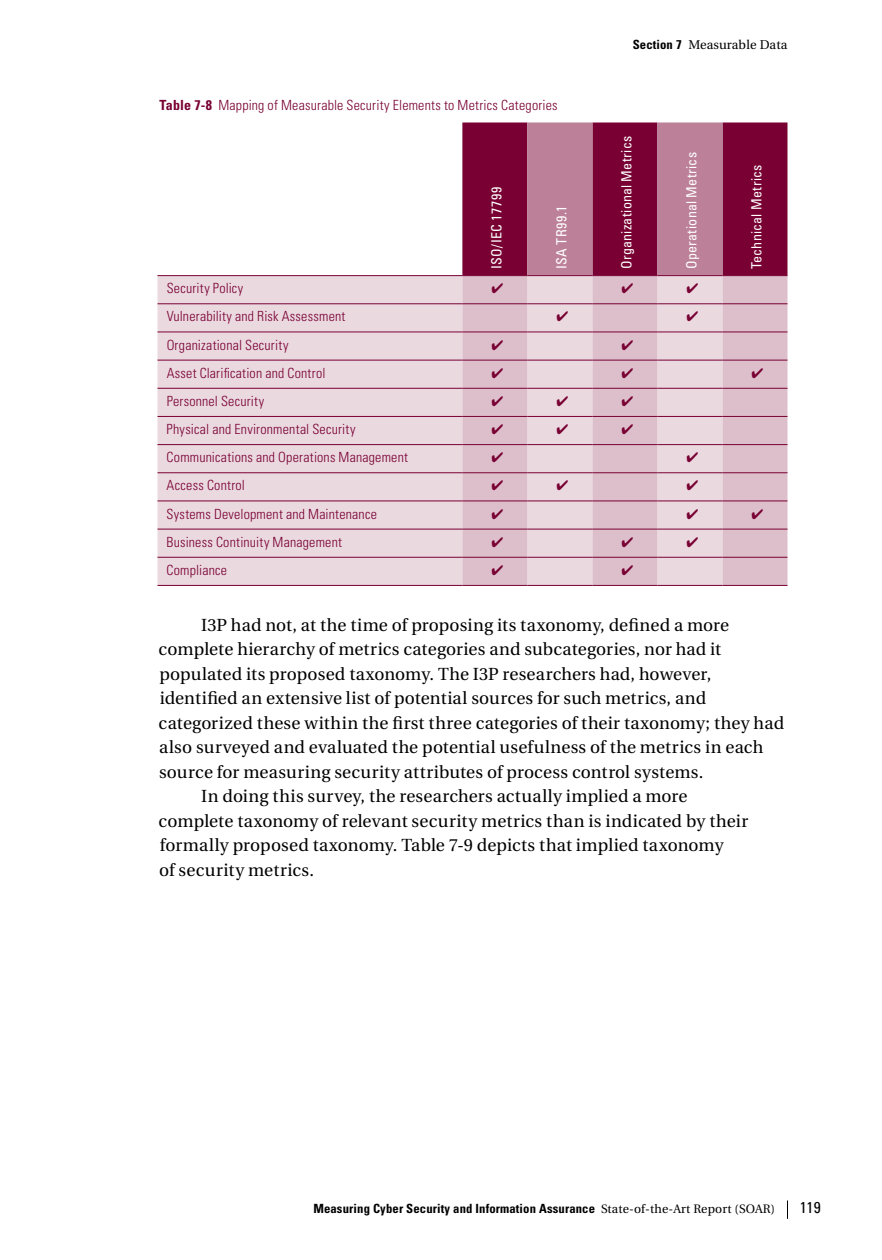
<style>
.page{position:relative;width:882px;height:1260px;background:#fff}
.page>*{position:absolute;margin:0;border:0;box-sizing:border-box;transform-origin:0 0}
.t1{font:17.5px "Utopia";letter-spacing:.01em;color:#000}
.t2{font:condensed 15.75px "Univers";color:#000}
.t3{font:300 condensed 14px "Univers";letter-spacing:.015em;color:#780032}
.t4{font:condensed 14px "Univers";letter-spacing:.02em;color:#fff}
.t5{font:700 condensed 12.6px "Univers";letter-spacing:.01em;color:#000}
.t6{font:12.6px "Utopia";letter-spacing:.01em;color:#000}
.s1{font-weight:700}
.s2{font-family:"Univers";font-weight:700;font-stretch:condensed}
.s3{font-family:"Utopia";font-weight:400;font-stretch:normal;font-size:12.25px}
</style>
<div class="page">
<svg style="left:787px;top:1200px;width:1px;height:19px"></svg>
<div style="left:462px;top:122px;width:326px;height:153px;background:#780032"></div>
<svg style="left:527px;top:122px;width:195px;height:153px"></svg>
<div style="left:158px;top:276px;width:304px;height:309px;background:#ebd9e0"></div>
<svg style="left:462px;top:276px;width:326px;height:309px;fill:#ddbfcc"></svg>
<hr style="left:158px;top:585px;width:304px;height:1px;background:#780032">
<hr style="left:462px;top:585px;width:65px;height:1px;background:#780032">
<hr style="left:527px;top:585px;width:65px;height:1px;background:#780032">
<hr style="left:592px;top:585px;width:65px;height:1px;background:#780032">
<hr style="left:657px;top:585px;width:65px;height:1px;background:#780032">
<hr style="left:722px;top:585px;width:66px;height:1px;background:#780032">
<hr style="left:158px;top:303px;width:304px;height:1px;background:#780032">
<hr style="left:462px;top:303px;width:65px;height:1px;background:#780032">
<hr style="left:527px;top:303px;width:65px;height:1px;background:#780032">
<hr style="left:592px;top:303px;width:65px;height:1px;background:#780032">
<hr style="left:657px;top:303px;width:65px;height:1px;background:#780032">
<hr style="left:722px;top:303px;width:66px;height:1px;background:#780032">
<hr style="left:158px;top:275px;width:304px;height:1px;background:#780032">
<hr style="left:462px;top:275px;width:65px;height:1px;background:#780032">
<hr style="left:527px;top:275px;width:65px;height:1px;background:#780032">
<hr style="left:592px;top:275px;width:65px;height:1px;background:#780032">
<hr style="left:657px;top:275px;width:65px;height:1px;background:#780032">
<hr style="left:722px;top:275px;width:66px;height:1px;background:#780032">
<hr style="left:158px;top:332px;width:304px;height:1px;background:#780032">
<hr style="left:462px;top:332px;width:65px;height:1px;background:#780032">
<hr style="left:527px;top:332px;width:65px;height:1px;background:#780032">
<hr style="left:592px;top:332px;width:65px;height:1px;background:#780032">
<hr style="left:657px;top:332px;width:65px;height:1px;background:#780032">
<hr style="left:722px;top:332px;width:66px;height:1px;background:#780032">
<hr style="left:158px;top:360px;width:304px;height:1px;background:#780032">
<hr style="left:462px;top:360px;width:65px;height:1px;background:#780032">
<hr style="left:527px;top:360px;width:65px;height:1px;background:#780032">
<hr style="left:592px;top:360px;width:65px;height:1px;background:#780032">
<hr style="left:657px;top:360px;width:65px;height:1px;background:#780032">
<hr style="left:722px;top:360px;width:66px;height:1px;background:#780032">
<hr style="left:158px;top:388px;width:304px;height:1px;background:#780032">
<hr style="left:158px;top:416px;width:304px;height:1px;background:#780032">
<hr style="left:158px;top:444px;width:304px;height:1px;background:#780032">
<hr style="left:158px;top:472px;width:304px;height:1px;background:#780032">
<hr style="left:158px;top:501px;width:304px;height:1px;background:#780032">
<hr style="left:462px;top:388px;width:65px;height:1px;background:#780032">
<hr style="left:462px;top:416px;width:65px;height:1px;background:#780032">
<hr style="left:462px;top:444px;width:65px;height:1px;background:#780032">
<hr style="left:462px;top:472px;width:65px;height:1px;background:#780032">
<hr style="left:462px;top:501px;width:65px;height:1px;background:#780032">
<hr style="left:527px;top:388px;width:65px;height:1px;background:#780032">
<hr style="left:527px;top:416px;width:65px;height:1px;background:#780032">
<hr style="left:527px;top:444px;width:65px;height:1px;background:#780032">
<hr style="left:527px;top:472px;width:65px;height:1px;background:#780032">
<hr style="left:527px;top:501px;width:65px;height:1px;background:#780032">
<hr style="left:592px;top:388px;width:65px;height:1px;background:#780032">
<hr style="left:592px;top:416px;width:65px;height:1px;background:#780032">
<hr style="left:592px;top:444px;width:65px;height:1px;background:#780032">
<hr style="left:592px;top:472px;width:65px;height:1px;background:#780032">
<hr style="left:592px;top:501px;width:65px;height:1px;background:#780032">
<hr style="left:657px;top:388px;width:65px;height:1px;background:#780032">
<hr style="left:657px;top:416px;width:65px;height:1px;background:#780032">
<hr style="left:657px;top:444px;width:65px;height:1px;background:#780032">
<hr style="left:657px;top:472px;width:65px;height:1px;background:#780032">
<hr style="left:657px;top:501px;width:65px;height:1px;background:#780032">
<hr style="left:722px;top:388px;width:66px;height:1px;background:#780032">
<hr style="left:722px;top:416px;width:66px;height:1px;background:#780032">
<hr style="left:722px;top:444px;width:66px;height:1px;background:#780032">
<hr style="left:722px;top:472px;width:66px;height:1px;background:#780032">
<hr style="left:722px;top:501px;width:66px;height:1px;background:#780032">
<hr style="left:158px;top:529px;width:304px;height:1px;background:#780032">
<hr style="left:462px;top:529px;width:65px;height:1px;background:#780032">
<hr style="left:527px;top:529px;width:65px;height:1px;background:#780032">
<hr style="left:592px;top:529px;width:65px;height:1px;background:#780032">
<hr style="left:657px;top:529px;width:65px;height:1px;background:#780032">
<hr style="left:722px;top:529px;width:66px;height:1px;background:#780032">
<hr style="left:158px;top:557px;width:304px;height:1px;background:#780032">
<hr style="left:462px;top:557px;width:65px;height:1px;background:#780032">
<hr style="left:527px;top:557px;width:65px;height:1px;background:#780032">
<hr style="left:592px;top:557px;width:65px;height:1px;background:#780032">
<hr style="left:657px;top:557px;width:65px;height:1px;background:#780032">
<hr style="left:722px;top:557px;width:66px;height:1px;background:#780032">
<svg style="left:492px;top:283px;width:11px;height:10px"></svg>
<svg style="left:622px;top:283px;width:11px;height:10px"></svg>
<svg style="left:687px;top:283px;width:11px;height:10px"></svg>
<svg style="left:557px;top:311px;width:11px;height:11px"></svg>
<svg style="left:687px;top:311px;width:11px;height:11px"></svg>
<svg style="left:492px;top:340px;width:11px;height:10px"></svg>
<svg style="left:622px;top:340px;width:11px;height:10px"></svg>
<svg style="left:492px;top:368px;width:11px;height:10px"></svg>
<svg style="left:622px;top:368px;width:11px;height:10px"></svg>
<svg style="left:752px;top:368px;width:11px;height:10px"></svg>
<svg style="left:492px;top:396px;width:11px;height:10px"></svg>
<svg style="left:557px;top:396px;width:11px;height:10px"></svg>
<svg style="left:622px;top:396px;width:11px;height:10px"></svg>
<svg style="left:492px;top:424px;width:11px;height:10px"></svg>
<svg style="left:557px;top:424px;width:11px;height:10px"></svg>
<svg style="left:622px;top:424px;width:11px;height:10px"></svg>
<svg style="left:492px;top:452px;width:11px;height:10px"></svg>
<svg style="left:687px;top:452px;width:11px;height:10px"></svg>
<svg style="left:492px;top:480px;width:11px;height:11px"></svg>
<svg style="left:557px;top:480px;width:11px;height:11px"></svg>
<svg style="left:687px;top:480px;width:11px;height:11px"></svg>
<svg style="left:492px;top:509px;width:11px;height:10px"></svg>
<svg style="left:687px;top:509px;width:11px;height:10px"></svg>
<svg style="left:752px;top:509px;width:11px;height:10px"></svg>
<svg style="left:492px;top:537px;width:11px;height:10px"></svg>
<svg style="left:622px;top:537px;width:11px;height:10px"></svg>
<svg style="left:687px;top:537px;width:11px;height:10px"></svg>
<svg style="left:492px;top:565px;width:11px;height:10px"></svg>
<svg style="left:622px;top:565px;width:11px;height:10px"></svg>
<p class="t3" style="left:159px;top:97px;width:400px"><span class="s1">Table 7-8</span> Mapping of Measurable Security Elements to Metrics Categories</p>
<p class="t3" style="left:167px;top:280px;width:78px">Security Policy</p>
<p class="t3" style="left:167px;top:308px;width:180px">Vulnerability and Risk Assessment</p>
<p class="t3" style="left:167px;top:336px;width:123px">Organizational Security</p>
<p class="t3" style="left:167px;top:364px;width:160px">Asset Clarification and Control</p>
<p class="t3" style="left:167px;top:393px;width:99px">Personnel Security</p>
<p class="t3" style="left:167px;top:421px;width:191px">Physical and Environmental Security</p>
<p class="t3" style="left:167px;top:449px;width:243px">Communications and Operations Management</p>
<p class="t3" style="left:167px;top:477px;width:80px">Access Control</p>
<p class="t3" style="left:167px;top:505px;width:212px">Systems Development and Maintenance</p>
<p class="t3" style="left:167px;top:533px;width:177px">Business Continuity Management</p>
<p class="t3" style="left:167px;top:562px;width:62px">Compliance</p>
<p class="t4" style="left:488px;top:269px;width:84px;rotate:-90deg">ISO/IEC 17799</p>
<p class="t4" style="left:553px;top:269px;width:65px;rotate:-90deg">ISA TR99.1</p>
<p class="t6" style="left:633px;top:38px;width:156px"><span class="s2">Section 7</span> Measurable Data</p>
<p class="t4" style="left:618px;top:269px;width:135px;rotate:-90deg">Organizational Metrics</p>
<p class="t4" style="left:683px;top:269px;width:118px;rotate:-90deg">Operational Metrics</p>
<p class="t4" style="left:748px;top:269px;width:106px;rotate:-90deg">Technical Metrics</p>
<p class="t1" style="left:201px;top:615px;width:529px">I3P had not, at the time of proposing its taxonomy, defined a more</p>
<p class="t1" style="left:159px;top:640px;width:564px">complete hierarchy of metrics categories and subcategories, nor had it</p>
<p class="t1" style="left:159px;top:664px;width:553px">populated its proposed taxonomy. The I3P researchers had, however,</p>
<p class="t1" style="left:160px;top:689px;width:548px">identified an extensive list of potential sources for such metrics, and</p>
<p class="t1" style="left:159px;top:713px;width:627px">categorized these within the first three categories of their taxonomy; they had</p>
<p class="t1" style="left:159px;top:738px;width:606px">also surveyed and evaluated the potential usefulness of the metrics in each</p>
<p class="t1" style="left:159px;top:762px;width:546px">source for measuring security attributes of process control systems.</p>
<p class="t1" style="left:201px;top:787px;width:488px">In doing this survey, the researchers actually implied a more</p>
<p class="t1" style="left:159px;top:811px;width:591px">complete taxonomy of relevant security metrics than is indicated by their</p>
<p class="t1" style="left:160px;top:836px;width:565px">formally proposed taxonomy. Table 7-9 depicts that implied taxonomy</p>
<p class="t1" style="left:159px;top:860px;width:156px">of security metrics.</p>
<p class="t5" style="left:313px;top:1201px;width:463px">Measuring Cyber Security and Information Assurance <span class="s3">State-of-the-Art Report (SOAR)</span></p>
<p class="t2" style="left:800px;top:1198px;width:23px">119</p>
</div>
